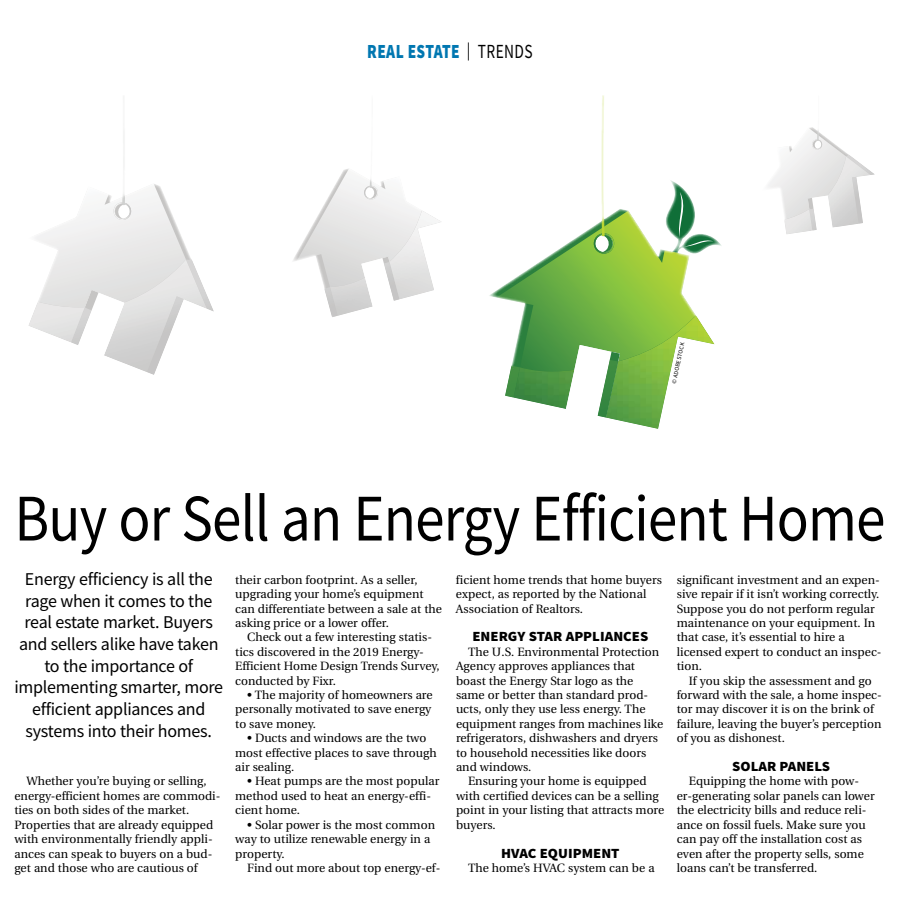
<style>
.page{position:relative;width:900px;height:908px;background:#fff}
.page>*{position:absolute;margin:0;border:0;box-sizing:border-box;transform-origin:0 0}
.t1{font:66.6px "Source Sans Pro";letter-spacing:-.015em;color:#000;scale:.89 1}
.t2{font:900 20px "Source Sans Pro";letter-spacing:.025em;color:#0077b1;scale:.77 1}
.t3{font:18px/21.6px "Source Sans Pro";letter-spacing:-.015em;color:#000;text-align:center}
.t4{font:900 14px "Source Sans Pro";color:#000;scale:1.05 1}
.t5{font:12px/14.4px "Utopia";color:#000}
.t6{font:6px "Source Sans Pro";color:#000}
.s1{font-weight:400;font-size:18px;color:#000}
.s2{font-weight:400;color:#000}
</style>
<div class="page">
<img style="left:145px;top:259px;width:62px;height:113px">
<svg style="left:28px;top:131px;width:159px;height:240px"></svg>
<svg style="left:293px;top:169px;width:148px;height:148px"></svg>
<svg style="left:496px;top:95px;width:226px;height:334px"></svg>
<svg style="left:768px;top:127px;width:107px;height:107px"></svg>
<h2 class="t2" style="left:367px;top:38px;width:216px">REAL ESTATE <span class="s1">|</span> <span class="s2">TRENDS</span></h2>
<p class="t6" style="left:670px;top:382px;width:43px;rotate:-78deg">© ADOBE STOCK</p>
<h1 class="t1" style="left:14px;top:476px;width:980px">Buy or Sell an Energy Efficient Home</h1>
<h3 class="t3" style="left:14px;top:568px;width:210px">Energy efficiency is all the rage when it comes to the real estate market. Buyers and sellers alike have taken to the importance of implementing smarter, more efficient appliances and systems into their homes.</h3>
<p class="t5" style="left:235px;top:572px;width:208px">their carbon footprint. As a seller, upgrading your home’s equipment can differentiate between a sale at the asking price or a lower offer.</p>
<p class="t5" style="left:235px;top:630px;width:206px;text-indent:12px">Check out a few interesting statis&shy;tics discovered in the 2019 Energy-<br>Efficient Home Design Trends Survey, conducted by Fixr.</p>
<p class="t5" style="left:235px;top:687px;width:199px;text-align:justify;text-indent:12px">• The majority of homeowners are personally motivated to save energy to save money.</p>
<p class="t5" style="left:235px;top:731px;width:203px;text-indent:12px">• Ducts and windows are the two most effective places to save through air sealing.</p>
<p class="t5" style="left:235px;top:774px;width:206px;text-indent:12px">• Heat pumps are the most popular method used to heat an energy-effi&shy;cient home.</p>
<p class="t5" style="left:235px;top:817px;width:201px;text-indent:12px">• Solar power is the most common way to utilize renewable energy in a property.</p>
<p class="t5" style="left:247px;top:860px;width:195px">Find out more about top energy-ef-</p>
<p class="t5" style="left:456px;top:572px;width:207px">ficient home trends that home buyers expect, as reported by the National<br>Association of Realtors.</p>
<p class="t4" style="left:472px;top:626px;width:169px">ENERGY STAR APPLIANCES</p>
<p class="t5" style="left:456px;top:644px;width:209px;text-indent:12px">The U.S. Environmental Protection<br>Agency approves appliances that boast the Energy Star logo as the same or better than standard prod&shy;ucts, only they use less energy. The equipment ranges from machines like refrigerators, dishwashers and dryers to household necessities like doors and windows.</p>
<p class="t5" style="left:456px;top:774px;width:210px;text-indent:12px">Ensuring your home is equipped with certified devices can be a selling point in your listing that attracts more buyers.</p>
<p class="t4" style="left:501px;top:842px;width:114px">HVAC EQUIPMENT</p>
<p class="t5" style="left:468px;top:860px;width:188px">The home’s HVAC system can be a</p>
<p class="t5" style="left:677px;top:572px;width:206px">significant investment and an expen&shy;sive repair if it isn’t working correctly.<br>Suppose you do not perform regular maintenance on your equipment. In that case, it’s essential to hire a licensed expert to conduct an inspec&shy;tion.</p>
<p class="t5" style="left:677px;top:673px;width:207px;text-indent:12px">If you skip the assessment and go forward with the sale, a home inspec&shy;tor may discover it is on the brink of failure, leaving the buyer’s perception of you as dishonest.</p>
<p class="t4" style="left:732px;top:756px;width:95px">SOLAR PANELS</p>
<p class="t5" style="left:677px;top:774px;width:199px;text-indent:12px">Equipping the home with pow&shy;er-generating solar panels can lower the electricity bills and reduce reli&shy;ance on fossil fuels. Make sure you can pay off the installation cost as even after the property sells, some loans can’t be transferred.</p>
<p class="t5" style="left:14px;top:774px;width:208px;text-indent:12px">Whether you’re buying or selling, energy-efficient homes are commodi&shy;ties on both sides of the market.<br>Properties that are already equipped with environmentally friendly appli&shy;ances can speak to buyers on a bud&shy;get and those who are cautious of</p>
</div>
